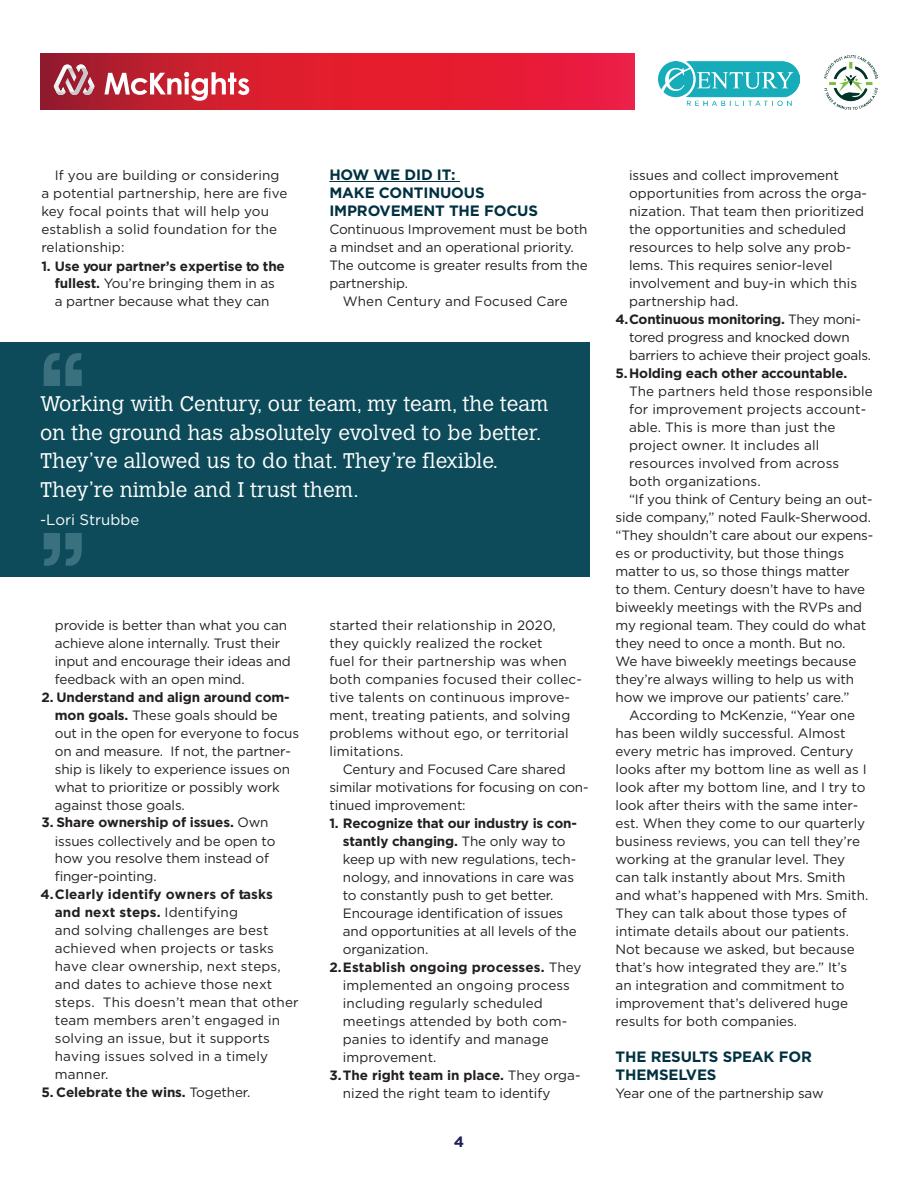
<style>
.page{position:relative;width:918px;height:1188px;background:#fff}
.page>*{position:absolute;margin:0;border:0;box-sizing:border-box;transform-origin:0 0}
.t1{font:200 120px "Manrope";color:#6a98a6}
.t2{font:300 21px/28.5px "Calvert MT Std";letter-spacing:.01em;color:#fff}
.t3{font:700 15px/18px "Gotham";letter-spacing:-.01em;color:#003140}
.t4{font:15px "Gotham";color:#fff}
.t5{font:700 15px "Gotham";color:#1d205a}
.t6{font:13.5px/18px "Gotham";color:#231f20}
.t7{font:700 13.5px "Gotham";letter-spacing:-.01em;color:#231f20}
.t8{font:13.5px "Gotham";letter-spacing:-.02em;color:#231f20}
.t9{font:700 13.5px "Gotham";letter-spacing:.01em;color:#231f20}
.s1{font-weight:700}
.s2{font-weight:400}
</style>
<div class="page">
<svg style="left:41px;top:53px;width:594px;height:56px"></svg>
<svg style="left:104px;top:72px;width:145px;height:29px"></svg>
<svg style="left:54px;top:65px;width:40px;height:30px"></svg>
<img style="left:658px;top:62px;width:141px;height:43px">
<img style="left:824px;top:55px;width:53px;height:54px">
<div style="left:0;top:342px;width:590px;height:234px;background:#0d4b5a"></div>
<hr style="left:329px;top:181px;width:131px;height:1px;background:#003140">
<p class="t6" style="left:41px;top:166px;width:248px;text-indent:14px">If you are building or considering a potential partnership, here are five key focal points that will help you establish a solid foundation for the relationship:</p>
<p class="t6" style="left:41px;top:257px;width:245px;line-height:17.5px;text-align:center"><span class="s1">1. Use your partner’s expertise to the fullest.</span> You’re bringing them in as<br>a partner because what they can</p>
<h1 class="t1" style="left:34px;top:312px;width:59px">“</h1>
<p class="t3" style="left:329px;top:166px;width:210px">HOW WE DID IT:<br>MAKE CONTINUOUS<br>IMPROVEMENT THE FOCUS</p>
<p class="t6" style="left:329px;top:220px;width:260px">Continuous Improvement must be both a mindset and an operational priority.<br>The outcome is greater results from the partnership.</p>
<p class="t6" style="left:343px;top:292px;width:227px">When Century and Focused Care</p>
<h2 class="t2" style="left:40px;top:390px;width:510px">Working with Century, our team, my team, the team on the ground has absolutely evolved to be better.<br>They’ve allowed us to do that. They’re flexible.<br>They’re nimble and I trust them.</h2>
<p class="t4" style="left:40px;top:510px;width:101px">-Lori Strubbe</p>
<h1 class="t1" style="left:34px;top:491px;width:59px">”</h1>
<p class="t6" style="left:55px;top:616px;width:238px">provide is better than what you can achieve alone internally. Trust their input and encourage their ideas and feedback with an open mind.</p>
<p class="t6" style="left:55px;top:688px;width:246px;text-indent:-13px"><span class="s1">2. Understand and align around com&shy;mon goals.</span> These goals should be out in the open for everyone to focus on and measure. If not, the partner&shy;ship is likely to experience issues on what to prioritize or possibly work against those goals.</p>
<p class="t6" style="left:55px;top:813px;width:222px;text-indent:-13px"><span class="s1">3. Share ownership of issues.</span> Own issues collectively and be open to how you resolve them instead of finger-pointing.</p>
<p class="t6" style="left:55px;top:885px;width:245px;text-indent:-14px"><span class="s1">4.Clearly identify owners of tasks and next steps.</span> Identifying<br>and solving challenges are best achieved when projects or tasks have clear ownership, next steps, and dates to achieve those next steps. This doesn’t mean that other team members aren’t engaged in solving an issue, but it supports having issues solved in a timely manner.</p>
<p class="t7" style="left:41px;top:1084px;width:210px">5. Celebrate the wins. <span class="s2">Together.</span></p>
<p class="t6" style="left:329px;top:616px;width:254px">started their relationship in 2020, they quickly realized the rocket<br>fuel for their partnership was when both companies focused their collec&shy;tive talents on continuous improve&shy;ment, treating patients, and solving problems without ego, or territorial limitations.</p>
<p class="t6" style="left:329px;top:760px;width:261px;text-indent:14px">Century and Focused Care shared similar motivations for focusing on con&shy;tinued improvement:</p>
<p class="t7" style="left:329px;top:814px;width:249px">1. Recognize that our industry is con-</p>
<p class="t7" style="left:343px;top:832px;width:224px">stantly changing. <span class="s2">The only way to</span></p>
<p class="t6" style="left:343px;top:850px;width:235px">keep up with new regulations, tech-</p>
<p class="t6" style="left:343px;top:868px;width:233px">nology, and innovations in care was</p>
<p class="t6" style="left:343px;top:886px;width:212px">to constantly push to get better.</p>
<p class="t6" style="left:343px;top:904px;width:222px">Encourage identification of issues</p>
<p class="t6" style="left:343px;top:922px;width:235px">and opportunities at all levels of the</p>
<p class="t6" style="left:343px;top:940px;width:87px">organization.</p>
<p class="t9" style="left:329px;top:958px;width:254px">2.Establish ongoing processes. <span class="s2">They</span></p>
<p class="t6" style="left:343px;top:976px;width:229px">implemented an ongoing process</p>
<p class="t6" style="left:343px;top:994px;width:202px">including regularly scheduled</p>
<p class="t6" style="left:343px;top:1012px;width:226px">meetings attended by both com-</p>
<p class="t6" style="left:343px;top:1030px;width:208px">panies to identify and manage</p>
<p class="t6" style="left:343px;top:1048px;width:95px">improvement.</p>
<p class="t7" style="left:329px;top:1066px;width:253px">3.The right team in place. <span class="s2">They orga-</span></p>
<p class="t6" style="left:343px;top:1084px;width:209px">nized the right team to identify</p>
<p class="t5" style="left:454px;top:1132px;width:12px">4</p>
<p class="t6" style="left:629px;top:166px;width:211px">issues and collect improvement</p>
<p class="t6" style="left:629px;top:184px;width:239px">opportunities from across the orga-</p>
<p class="t6" style="left:629px;top:202px;width:236px">nization. That team then prioritized</p>
<p class="t6" style="left:629px;top:220px;width:219px">the opportunities and scheduled</p>
<p class="t6" style="left:629px;top:238px;width:224px">resources to help solve any prob-</p>
<p class="t6" style="left:629px;top:256px;width:205px">lems. This requires senior-level</p>
<p class="t6" style="left:629px;top:274px;width:229px">involvement and buy-in which this</p>
<p class="t6" style="left:629px;top:292px;width:111px">partnership had.</p>
<p class="t7" style="left:616px;top:310px;width:247px">4.Continuous monitoring. <span class="s2">They moni-</span></p>
<p class="t8" style="left:629px;top:329px;width:222px">tored progress and knocked down</p>
<p class="t8" style="left:629px;top:347px;width:244px">barriers to achieve their project goals.</p>
<p class="t7" style="left:616px;top:364px;width:233px">5.Holding each other accountable.</p>
<p class="t6" style="left:629px;top:382px;width:245px">The partners held those responsible</p>
<p class="t6" style="left:629px;top:400px;width:239px">for improvement projects account-</p>
<p class="t6" style="left:629px;top:418px;width:208px">able. This is more than just the</p>
<p class="t6" style="left:629px;top:436px;width:192px">project owner. It includes all</p>
<p class="t6" style="left:629px;top:454px;width:212px">resources involved from across</p>
<p class="t6" style="left:629px;top:472px;width:133px">both organizations.</p>
<p class="t6" style="left:629px;top:490px;width:245px">“If you think of Century being an out-</p>
<p class="t6" style="left:616px;top:508px;width:257px">side company,” noted Faulk-Sherwood.</p>
<p class="t6" style="left:616px;top:526px;width:259px">“They shouldn’t care about our expens-</p>
<p class="t6" style="left:616px;top:544px;width:230px">es or productivity, but those things</p>
<p class="t6" style="left:616px;top:562px;width:236px">matter to us, so those things matter</p>
<p class="t6" style="left:616px;top:580px;width:251px">to them. Century doesn’t have to have</p>
<p class="t6" style="left:616px;top:598px;width:248px">biweekly meetings with the RVPs and</p>
<p class="t6" style="left:616px;top:616px;width:252px">my regional team. They could do what</p>
<p class="t6" style="left:616px;top:634px;width:232px">they need to once a month. But no.</p>
<p class="t6" style="left:616px;top:652px;width:242px">We have biweekly meetings because</p>
<p class="t6" style="left:616px;top:670px;width:240px">they’re always willing to help us with</p>
<p class="t6" style="left:616px;top:688px;width:235px">how we improve our patients’ care.”</p>
<p class="t6" style="left:629px;top:706px;width:228px">According to McKenzie, “Year one</p>
<p class="t6" style="left:616px;top:724px;width:232px">has been wildly successful. Almost</p>
<p class="t6" style="left:616px;top:742px;width:239px">every metric has improved. Century</p>
<p class="t6" style="left:616px;top:760px;width:253px">looks after my bottom line as well as I</p>
<p class="t6" style="left:616px;top:778px;width:251px">look after my bottom line, and I try to</p>
<p class="t6" style="left:616px;top:796px;width:244px">look after theirs with the same inter-</p>
<p class="t6" style="left:616px;top:814px;width:251px">est. When they come to our quarterly</p>
<p class="t6" style="left:616px;top:832px;width:246px">business reviews, you can tell they’re</p>
<p class="t6" style="left:616px;top:850px;width:231px">working at the granular level. They</p>
<p class="t6" style="left:616px;top:868px;width:231px">can talk instantly about Mrs. Smith</p>
<p class="t6" style="left:616px;top:886px;width:254px">and what’s happened with Mrs. Smith.</p>
<p class="t6" style="left:616px;top:904px;width:233px">They can talk about those types of</p>
<p class="t6" style="left:616px;top:922px;width:235px">intimate details about our patients.</p>
<p class="t6" style="left:616px;top:940px;width:241px">Not because we asked, but because</p>
<p class="t6" style="left:616px;top:958px;width:233px">that’s how integrated they are.” It’s</p>
<p class="t6" style="left:616px;top:976px;width:231px">an integration and commitment to</p>
<p class="t6" style="left:616px;top:994px;width:234px">improvement that’s delivered huge</p>
<p class="t6" style="left:616px;top:1012px;width:183px">results for both companies.</p>
<p class="t3" style="left:616px;top:1048px;width:198px">THE RESULTS SPEAK FOR<br>THEMSELVES</p>
<p class="t6" style="left:616px;top:1084px;width:210px">Year one of the partnership saw</p>
</div>
